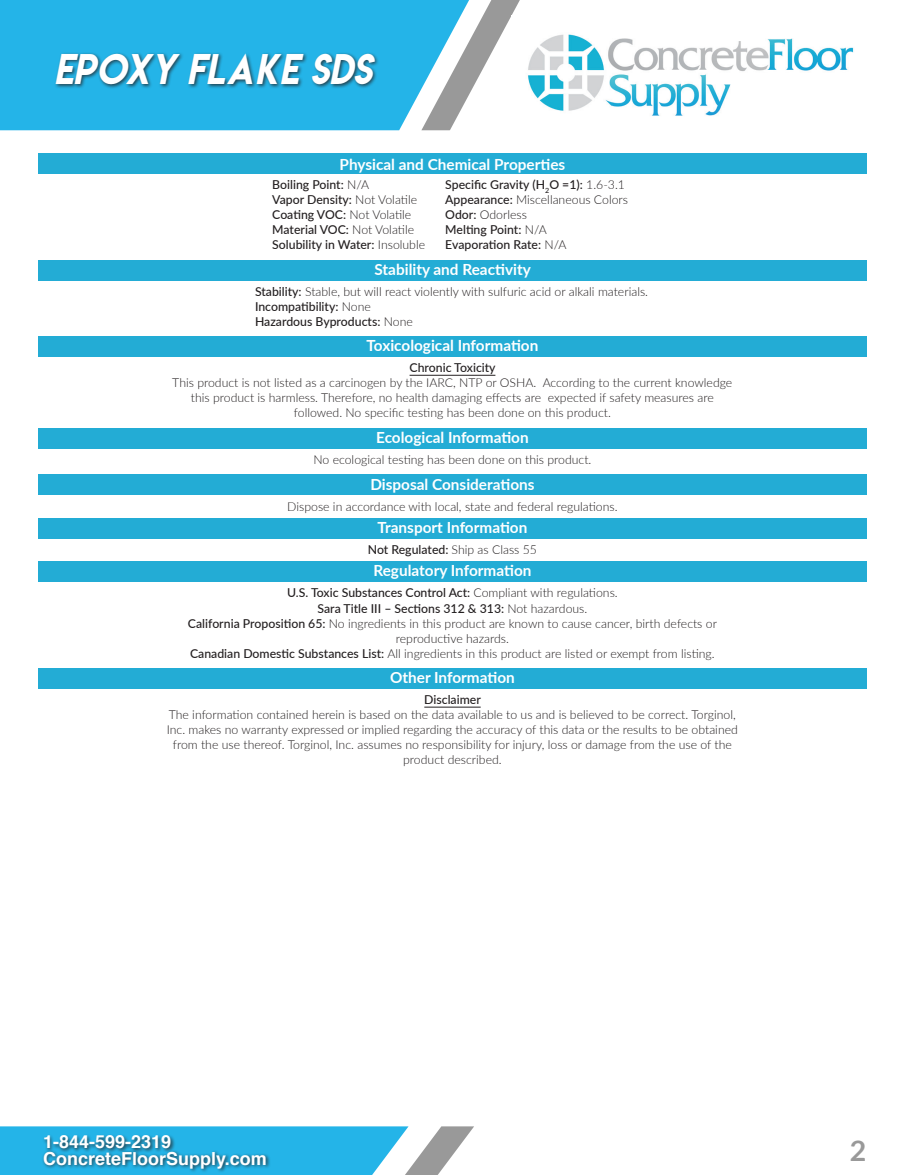
<style>
.page{position:relative;width:905px;height:1175px;background:#fff}
.page>*{position:absolute;margin:0;border:0;box-sizing:border-box;transform-origin:0 0}
.Category_Header{font:38.1px "Lemon Milkitalic";color:#fff}
.t1{font:700 28.5px "Lato";color:#999}
.t2{font:700 18px "Helvetica";color:#fff}
.Category_Header-2{font:700 15.3px "Lato";color:#fff}
.Category_Header-3{font:300 12.3px/15px "Lato";color:#231f20;text-align:center}
.Category_Header-4{font:500 12.3px "Lato";color:#231f20}
.s1{font-weight:300}
.s2{font-weight:500}
</style>
<div class="page">
<div style="left:0;top:0;width:378px;height:130px;background:#24b4e8"></div>
<svg style="left:378px;top:0;width:489px;height:264px"></svg>
<svg style="left:772px;top:0;width:95px;height:168px"></svg>
<svg style="left:0;top:1126px;width:474px;height:48px"></svg>
<div style="left:42px;top:1150px;width:229px;height:23px;background:#231f20;opacity:.75"></div>
<div style="left:42px;top:1134px;width:134px;height:19px;background:#231f20;opacity:.75"></div>
<img style="left:511px;top:15px;width:356px;height:119px">
<div style="left:54px;top:52px;width:325px;height:37px;background:#231f20;opacity:.75"></div>
<hr style="left:409px;top:375px;width:86px;height:1px;background:#231f20">
<div style="left:38px;top:336px;width:828px;height:21px;background:#23acd5"></div>
<div style="left:38px;top:428px;width:828px;height:20px;background:#23acd5"></div>
<div style="left:38px;top:474px;width:828px;height:21px;background:#23acd5"></div>
<div style="left:38px;top:518px;width:828px;height:20px;background:#23acd5"></div>
<div style="left:38px;top:561px;width:828px;height:21px;background:#23acd5"></div>
<hr style="left:424px;top:707px;width:56px;height:1px;background:#231f20">
<div style="left:38px;top:668px;width:828px;height:20px;background:#23acd5"></div>
<div style="left:38px;top:260px;width:828px;height:20px;background:#23acd5"></div>
<div style="left:38px;top:153px;width:828px;height:21px;background:#23acd5"></div>
<p class="Category_Header" style="left:54px;top:42px;width:319px">EPOXY FLAKE SDS</p>
<p class="Category_Header-2" style="left:339px;top:153px;width:227px">Physical and Chemical Properties</p>
<p class="Category_Header-4" style="left:272px;top:176px;width:98px">Boiling Point: <span class="s1">N/A</span></p>
<p class="Category_Header-4" style="left:272px;top:191px;width:146px">Vapor Density: <span class="s1">Not Volatile</span></p>
<p class="Category_Header-4" style="left:272px;top:206px;width:141px">Coating VOC: <span class="s1">Not Volatile</span></p>
<p class="Category_Header-4" style="left:272px;top:221px;width:143px">Material VOC: <span class="s1">Not Volatile</span></p>
<p class="Category_Header-4" style="left:272px;top:236px;width:154px">Solubility in Water: <span class="s1">Insoluble</span></p>
<p class="Category_Header-4" style="left:445px;top:176px;width:181px">Specific Gravity (H<sub>2</sub>O =1): <span class="s1">1.6-3.1</span></p>
<p class="Category_Header-3" style="left:445px;top:192px;width:184px"><span class="s2">Appearance:</span> Miscellaneous Colors</p>
<p class="Category_Header-3" style="left:445px;top:207px;width:83px"><span class="s2">Odor:</span> Odorless</p>
<p class="Category_Header-4" style="left:445px;top:221px;width:103px">Melting Point: <span class="s1">N/A</span></p>
<p class="Category_Header-4" style="left:445px;top:236px;width:123px">Evaporation Rate: <span class="s1">N/A</span></p>
<p class="Category_Header-2" style="left:374px;top:258px;width:158px">Stability and Reactivity</p>
<p class="Category_Header-3" style="left:255px;top:284px;width:394px"><span class="s2">Stability:</span> Stable, but will react violently with sulfuric acid or alkali materials.</p>
<p class="Category_Header-4" style="left:255px;top:298px;width:117px">Incompatibility: <span class="s1">None</span></p>
<p class="Category_Header-4" style="left:255px;top:313px;width:159px">Hazardous Byproducts: <span class="s1">None</span></p>
<p class="Category_Header-2" style="left:366px;top:334px;width:173px">Toxicological Information</p>
<p class="Category_Header-4" style="left:409px;top:359px;width:88px">Chronic Toxicity</p>
<p class="Category_Header-3" style="left:172px;top:375px;width:561px">This product is not listed as a carcinogen by the IARC, NTP or OSHA. According to the current knowledge this product is harmless. Therefore, no health damaging effects are expected if safety measures are followed. No specific testing has been done on this product.</p>
<p class="Category_Header-2" style="left:376px;top:426px;width:154px">Ecological Information</p>
<p class="Category_Header-3" style="left:313px;top:452px;width:279px">No ecological testing has been done on this product.</p>
<p class="Category_Header-2" style="left:370px;top:472px;width:166px">Disposal Considerations</p>
<p class="Category_Header-3" style="left:287px;top:498px;width:332px">Dispose in accordance with local, state and federal regulations.</p>
<p class="Category_Header-2" style="left:377px;top:516px;width:151px">Transport Information</p>
<p class="Category_Header-4" style="left:368px;top:540px;width:171px">Not Regulated: <span class="s1">Ship as Class 55</span></p>
<p class="Category_Header-2" style="left:373px;top:559px;width:160px">Regulatory Information</p>
<p class="Category_Header-4" style="left:287px;top:584px;width:332px">U.S. Toxic Substances Control Act: <span class="s1">Compliant with regulations.</span></p>
<p class="Category_Header-4" style="left:317px;top:599px;width:271px">Sara Title III – Sections 312 &amp; 313: <span class="s1">Not hazardous.</span></p>
<p class="Category_Header-3" style="left:188px;top:615px;width:530px"><span class="s2">California Proposition 65:</span> No ingredients in this product are known to cause cancer, birth defects or reproductive hazards.</p>
<p class="Category_Header-3" style="left:190px;top:645px;width:526px"><span class="s2">Canadian Domestic Substances List:</span> All ingredients in this product are listed or exempt from listing.</p>
<p class="Category_Header-2" style="left:390px;top:666px;width:126px">Other Information</p>
<p class="Category_Header-4" style="left:424px;top:691px;width:58px">Disclaimer</p>
<p class="Category_Header-3" style="left:167px;top:707px;width:572px">The information contained herein is based on the data available to us and is believed to be correct. Torginol, Inc. makes no warranty expressed or implied regarding the accuracy of this data or the results to be obtained from the use thereof. Torginol, Inc. assumes no responsibility for injury, loss or damage from the use of the product described.</p>
<h3 class="t2" style="left:43px;top:1127px;width:130px">1-844-599-2319</h3>
<h3 class="t2" style="left:43px;top:1143px;width:225px">ConcreteFloorSupply.com</h3>
<h2 class="t1" style="left:849px;top:1129px;width:18px">2</h2>
</div>
